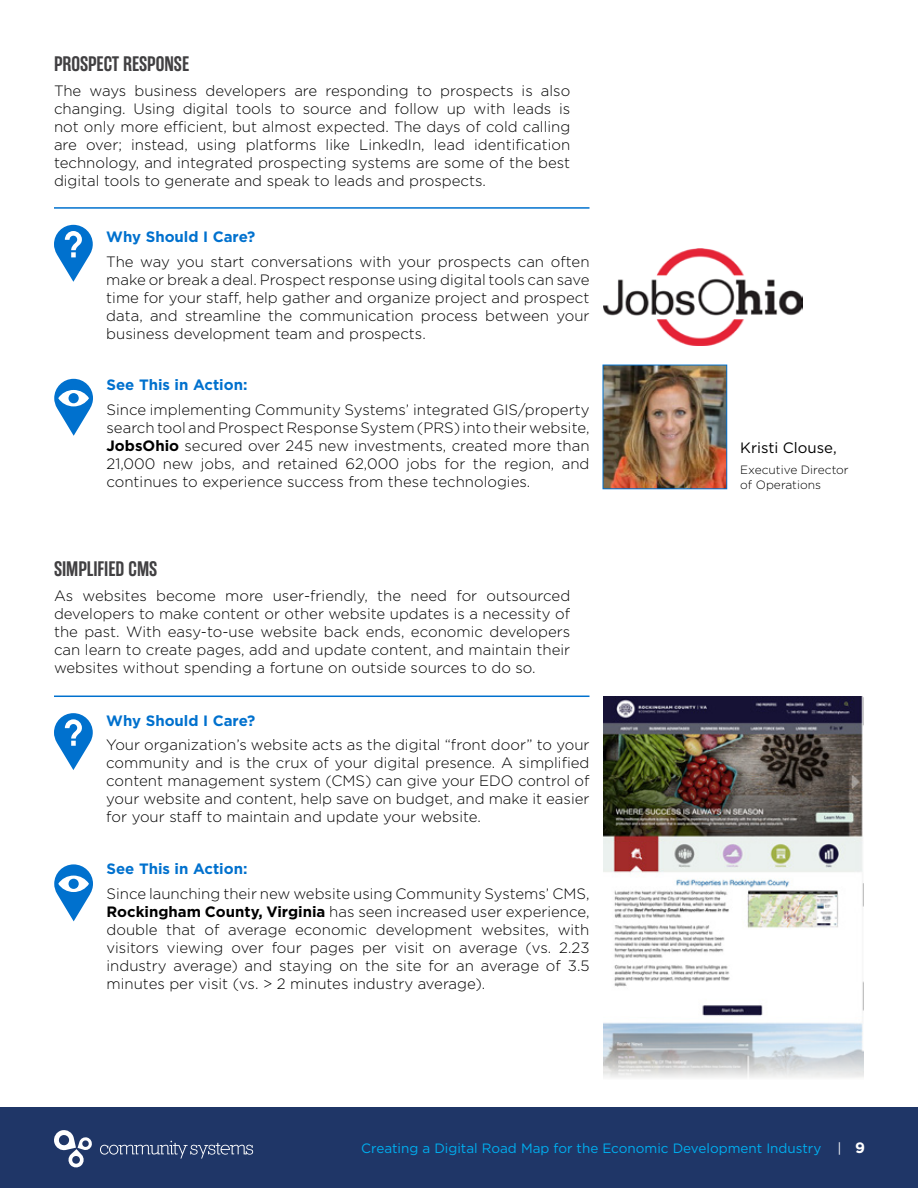
<style>
.page{position:relative;width:918px;height:1188px;background:#fff}
.page>*{position:absolute;margin:0;border:0;box-sizing:border-box;transform-origin:0 0}
.t1{font:600 21px "Rama Gothic E";color:#414042}
.t2{font:300 15px/18px "Gotham";color:#000;text-align:justify}
.t3{font:700 15px "Gotham";color:#0071ce}
.t4{font:15px "Gotham";color:#000}
.t5{font:13.5px "Gotham";color:#00aeef}
.t6{font:300 12px/14.4px "Gotham";color:#000}
.s1{font-weight:700}
.s2{color:#fff}
.s3{font-weight:700;font-size:15px;color:#fff}
</style>
<div class="page">
<div style="left:0;top:1107px;width:918px;height:81px;background:#1f3667"></div>
<svg style="left:100px;top:1141px;width:153px;height:18px;background:#42557e"></svg>
<svg style="left:54px;top:1130px;width:39px;height:37px"></svg>
<svg style="left:54px;top:713px;width:39px;height:57px"></svg>
<svg style="left:54px;top:225px;width:39px;height:57px"></svg>
<svg style="left:54px;top:864px;width:39px;height:57px"></svg>
<svg style="left:54px;top:379px;width:39px;height:57px"></svg>
<hr style="left:54px;top:696px;width:536px;height:1px;background:#0071ce">
<hr style="left:54px;top:207px;width:536px;height:2px;background:#0071ce">
<img style="left:604px;top:248px;width:199px;height:98px">
<img style="left:605px;top:367px;width:120px;height:120px">
<div style="left:603px;top:365px;width:124px;height:124px;border:1px solid #0071ce"></div>
<img style="left:604px;top:696px;width:260px;height:382px">
<h1 class="t1" style="left:54px;top:52px;width:137px">PROSPECT RESPONSE</h1>
<p class="t2" style="left:54px;top:81px;width:518px">The ways business developers are responding to prospects is also changing. Using digital tools to source and follow up with leads is not only more efficient, but almost expected. The days of cold calling are over; instead, using platforms like LinkedIn, lead identification technology, and integrated prospecting systems are some of the best digital tools to generate and speak to leads and prospects.</p>
<p class="t3" style="left:106px;top:228px;width:151px">Why Should I Care?</p>
<p class="t2" style="left:106px;top:252px;width:485px">The way you start conversations with your prospects can often make or break a deal. Prospect response using digital tools can save time for your staff, help gather and organize project and prospect data, and streamline the communication process between your business development team and prospects.</p>
<p class="t3" style="left:107px;top:376px;width:143px">See This in Action:</p>
<p class="t2" style="left:107px;top:400px;width:485px">Since implementing Community Systems’ integrated GIS/property search tool and Prospect Response System (PRS) into their website, <span class="s1">JobsOhio</span> secured over 245 new investments, created more than 21,000 new jobs, and retained 62,000 jobs for the region, and continues to experience success from these technologies.</p>
<h1 class="t1" style="left:54px;top:557px;width:105px">SIMPLIFIED CMS</h1>
<p class="t2" style="left:54px;top:586px;width:518px">As websites become more user-friendly, the need for outsourced developers to make content or other website updates is a necessity of the past. With easy-to-use website back ends, economic developers can learn to create pages, add and update content, and maintain their websites without spending a fortune on outside sources to do so.</p>
<p class="t3" style="left:106px;top:712px;width:151px">Why Should I Care?</p>
<p class="t2" style="left:106px;top:736px;width:485px">Your organization’s website acts as the digital “front door” to your community and is the crux of your digital presence. A simplified content management system (CMS) can give your EDO control of your website and content, help save on budget, and make it easier for your staff to maintain and update your website.</p>
<p class="t3" style="left:107px;top:860px;width:143px">See This in Action:</p>
<p class="t2" style="left:107px;top:884px;width:485px">Since launching their new website using Community Systems’ CMS, <span class="s1">Rockingham County, Virginia</span> has seen increased user experience, double that of average economic development websites, with visitors viewing over four pages per visit on average (vs. 2.23 industry average) and staying on the site for an average of 3.5 minutes per visit (vs. &gt; 2 minutes industry average).</p>
<p class="t4" style="left:740px;top:438px;width:98px">Kristi Clouse,</p>
<p class="t6" style="left:740px;top:463px;width:110px">Executive Director of Operations</p>
<p class="t5" style="left:361px;top:1140px;width:505px">Creating a Digital Road Map for the Economic Development Industry <span class="s2">|</span> <span class="s3">9</span></p>
</div>
